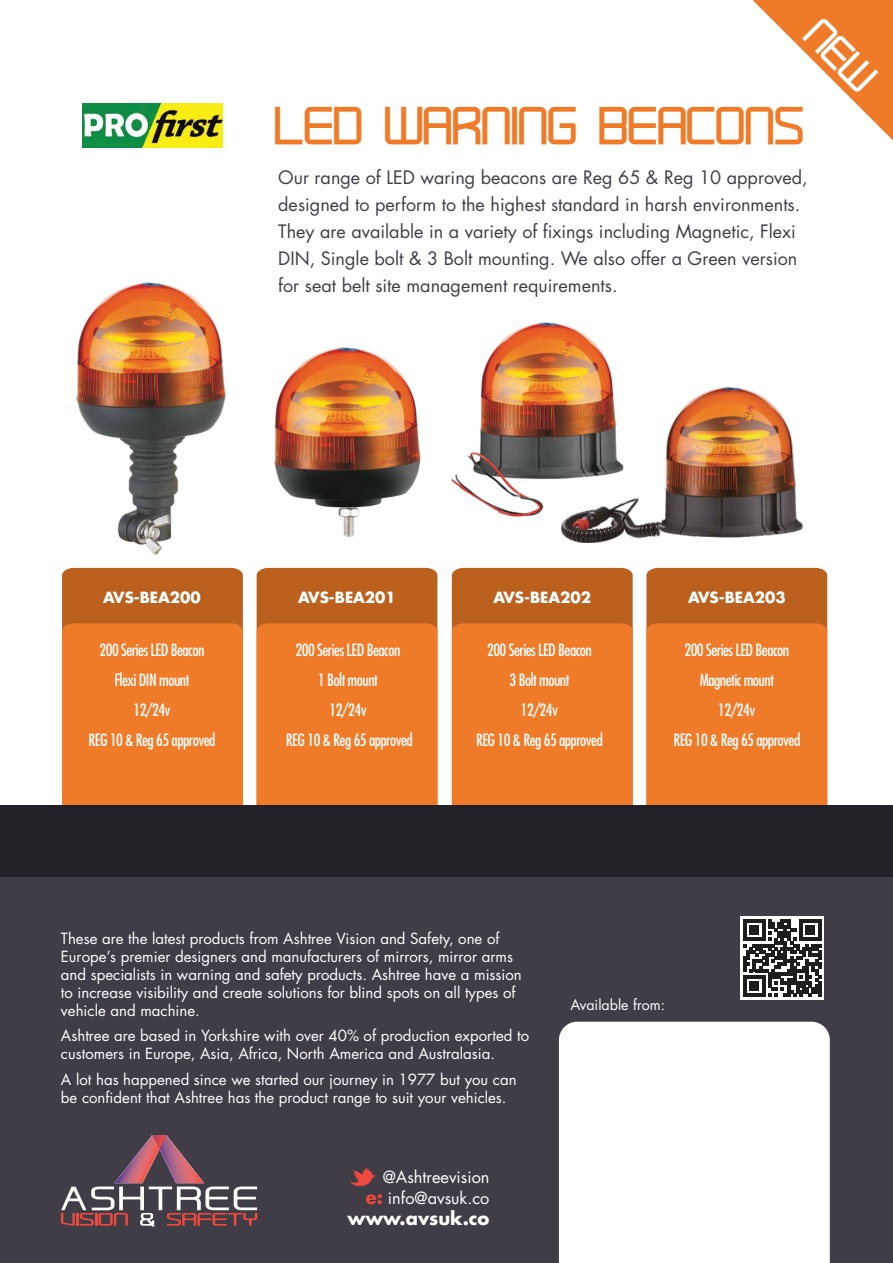
<style>
.page{position:relative;width:893px;height:1263px;background:#fff}
.page>*{position:absolute;margin:0;border:0;box-sizing:border-box;transform-origin:0 0}
.t1{font:700 43.65px "Rave Party";color:#ef7b28}
.t2{font:18px/27px "Futura";color:#403d46}
.t3{font:700 18px "Futura";color:#fff}
.t4{font:condensed 16.5px/30px "Futura";letter-spacing:-.03em;color:#fff;text-align:center}
.t5{font:16.35px/21.1px "Futura";color:#fff;text-align:right}
.t6{font:15px/18px "Futura";color:#fff}
.t7{font:700 15px "Futura";color:#fff}
.t8{font:14.25px "Futura";color:#fff}
.s1{font-weight:700;font-size:18px;color:#ef483e}
</style>
<div class="page">
<div style="left:646px;top:568px;width:181px;height:55px;background:#bb611d"></div>
<div style="left:452px;top:568px;width:181px;height:55px;background:#bb611d"></div>
<div style="left:257px;top:568px;width:180px;height:55px;background:#bb611d"></div>
<div style="left:62px;top:568px;width:181px;height:55px;background:#bb611d"></div>
<div style="left:646px;top:623px;width:181px;height:183px;background:#ef7b28"></div>
<div style="left:452px;top:623px;width:181px;height:183px;background:#ef7b28"></div>
<div style="left:257px;top:623px;width:180px;height:183px;background:#ef7b28"></div>
<div style="left:62px;top:623px;width:181px;height:183px;background:#ef7b28"></div>
<div style="left:0;top:870px;width:893px;height:393px;background:#403d46"></div>
<svg style="left:61px;top:1135px;width:196px;height:91px"></svg>
<div style="left:0;top:806px;width:893px;height:71px;background:#232128"></div>
<div style="left:559px;top:1022px;width:271px;height:241px;background:#fff"></div>
<div style="left:740px;top:916px;width:84px;height:83px;background:#fff"></div>
<svg style="left:743px;top:919px;width:78px;height:78px"></svg>
<svg style="left:350px;top:1168px;width:25px;height:19px"></svg>
<img style="left:82px;top:103px;width:141px;height:44px">
<img style="left:561px;top:387px;width:242px;height:156px">
<img style="left:76px;top:282px;width:150px;height:272px">
<img style="left:275px;top:348px;width:146px;height:188px">
<img style="left:452px;top:322px;width:172px;height:194px">
<svg style="left:753px;top:0;width:140px;height:140px"></svg>
<h1 class="t1" style="left:274px;top:95px;width:531px">LED WARNING BEACONS</h1>
<p class="t2" style="left:278px;top:164px;width:531px">Our range of LED waring beacons are Reg 65 &amp; Reg 10 approved, designed to perform to the highest standard in harsh environments.<br>They are available in a variety of fixings including Magnetic, Flexi DIN, Single bolt &amp; 3 Bolt mounting. We also offer a Green version for seat belt site management requirements.</p>
<p class="t7" style="left:103px;top:588px;width:99px">AVS-BEA200</p>
<p class="t7" style="left:298px;top:588px;width:99px">AVS-BEA201</p>
<p class="t7" style="left:493px;top:588px;width:99px">AVS-BEA202</p>
<p class="t7" style="left:688px;top:588px;width:99px">AVS-BEA203</p>
<p class="t4" style="left:89px;top:635px;width:128px">200 Series LED Beacon<br>Flexi DIN mount<br>12/24v<br>REG 10 &amp; Reg 65 approved</p>
<p class="t4" style="left:286px;top:634px;width:128px">200 Series LED Beacon<br>1 Bolt mount<br>12/24v<br>REG 10 &amp; Reg 65 approved</p>
<p class="t4" style="left:476px;top:634px;width:128px">200 Series LED Beacon<br>3 Bolt mount<br>12/24v<br>REG 10 &amp; Reg 65 approved</p>
<p class="t4" style="left:673px;top:634px;width:128px">200 Series LED Beacon<br>Magnetic mount<br>12/24v<br>REG 10 &amp; Reg 65 approved</p>
<p class="t6" style="left:61px;top:929px;width:462px">These are the latest products from Ashtree Vision and Safety, one of Europe’s premier designers and manufacturers of mirrors, mirror arms and specialists in warning and safety products. Ashtree have a mission to increase visibility and create solutions for blind spots on all types of vehicle and machine.</p>
<p class="t6" style="left:61px;top:1027px;width:470px">Ashtree are based in Yorkshire with over 40% of production exported to customers in Europe, Asia, Africa, North America and Australasia.</p>
<p class="t6" style="left:61px;top:1070px;width:457px">A lot has happened since we started our journey in 1977 but you can be confident that Ashtree has the product range to suit your vehicles.</p>
<p class="t5" style="left:366px;top:1166px;width:125px">@Ashtreevision <span class="s1">e:</span> info@avsuk.co</p>
<p class="t3" style="left:347px;top:1206px;width:144px">www.avsuk.co</p>
<p class="t8" style="left:570px;top:995px;width:96px">Available from:</p>
</div>
